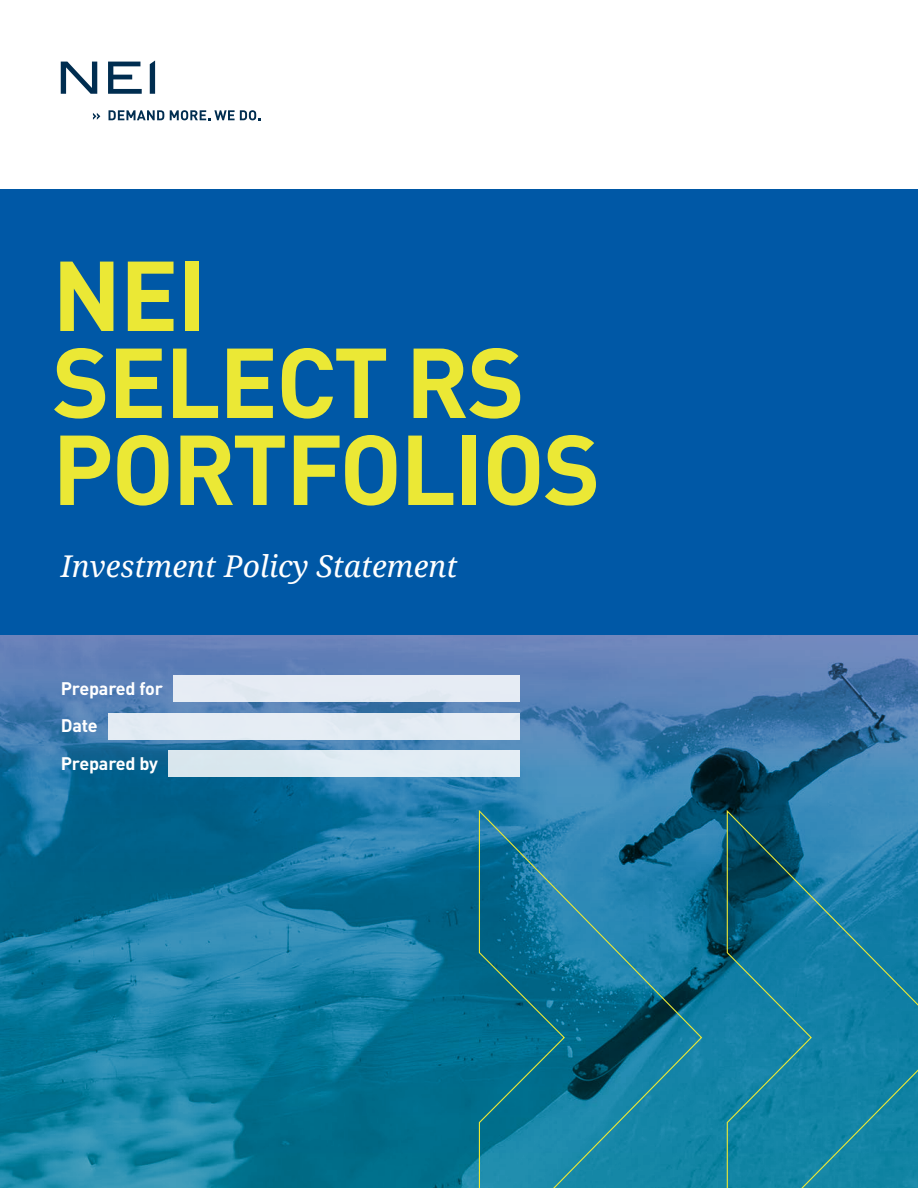
<style>
.page{position:relative;width:918px;height:1188px;background:#fff}
.page>*{position:absolute;margin:0;border:0;box-sizing:border-box;transform-origin:0 0}
.t1{font:700 97.5px/87px "DIN Pro";letter-spacing:-.02em;color:#ebe835}
.t2{font:italic 30px "Droid Serif";color:#fff}
.Call_out_copy_12_16{font:700 18px "DIN Pro";letter-spacing:-.01em;color:#fff}
</style>
<div class="page">
<svg style="left:0;top:634px;width:918px;height:554px;background:#2578a2"></svg>
<svg style="left:478px;top:808px;width:440px;height:380px;background:#167a9b"></svg>
<div style="left:0;top:189px;width:918px;height:445px;background:#0058a6"></div>
<div style="left:173px;top:675px;width:347px;height:27px;background:#e6ebf4"></div>
<div style="left:108px;top:713px;width:412px;height:27px;background:#e5ecf4"></div>
<div style="left:168px;top:750px;width:352px;height:27px;background:#dfebf3"></div>
<svg style="left:150px;top:60px;width:5px;height:34px"></svg>
<svg style="left:61px;top:62px;width:36px;height:32px"></svg>
<svg style="left:108px;top:62px;width:34px;height:32px"></svg>
<svg style="left:93px;top:113px;width:7px;height:7px"></svg>
<svg style="left:109px;top:110px;width:55px;height:10px"></svg>
<svg style="left:170px;top:110px;width:90px;height:10px"></svg>
<h1 class="t1" style="left:52px;top:246px;width:550px">NEI<br>SELECT RS<br>PORTFOLIOS</h1>
<h2 class="t2" style="left:61px;top:546px;width:398px">Investment Policy Statement</h2>
<p class="Call_out_copy_12_16" style="left:61px;top:674px;width:104px">Prepared for</p>
<p class="Call_out_copy_12_16" style="left:61px;top:712px;width:39px">Date</p>
<p class="Call_out_copy_12_16" style="left:61px;top:749px;width:99px">Prepared by</p>
</div>
